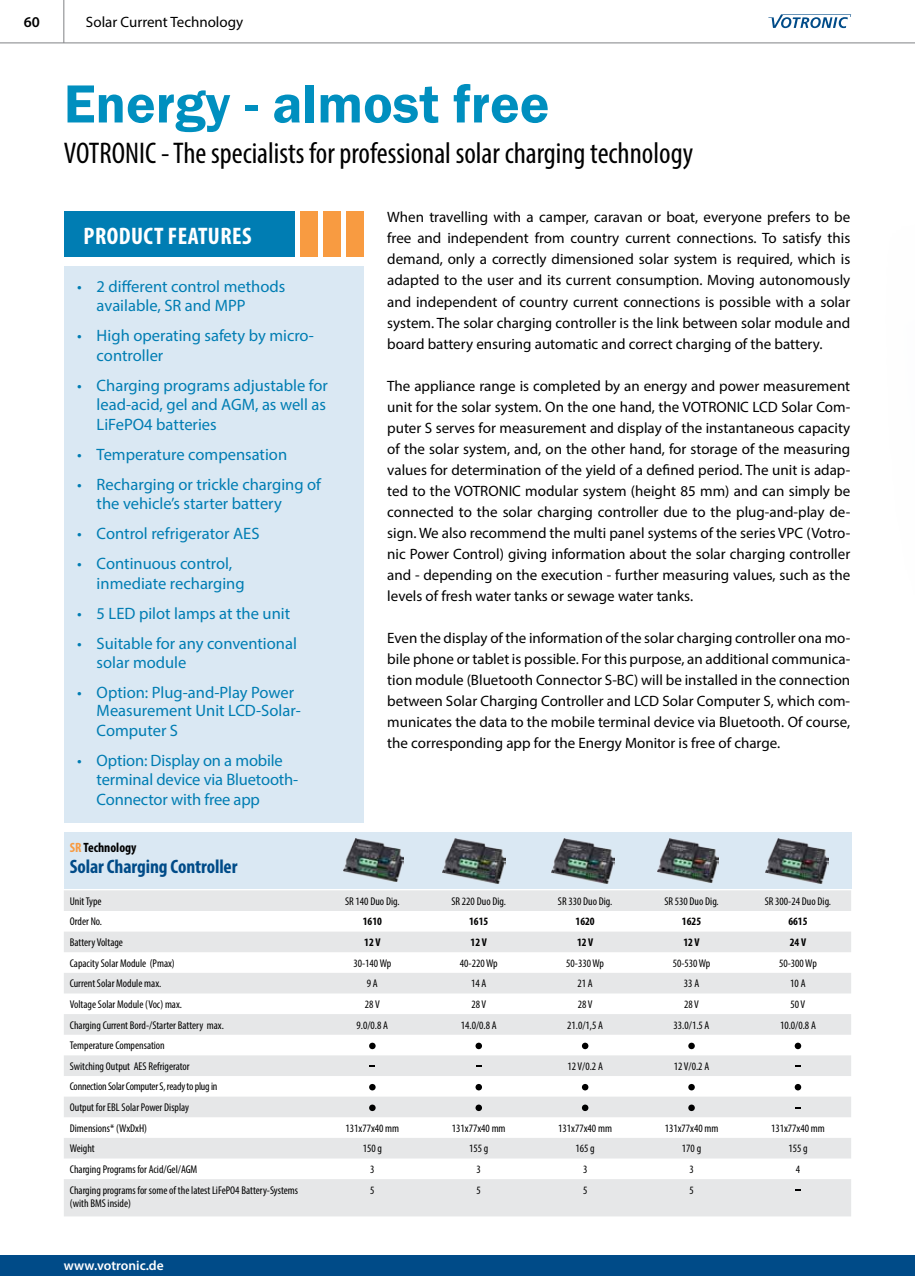
<style>
.page{position:relative;width:915px;height:1276px;background:#fff}
.page>*{position:absolute;margin:0;border:0;box-sizing:border-box;transform-origin:0 0}
.t1{font:600 55.5px "Franklin Gothic";color:#008fbf}
.t2{font:condensed 30px "Myriad Pro";color:#000}
.t3{font:700 condensed 24px "Myriad Pro";letter-spacing:.02em;color:#fff}
.t4{font:700 condensed 19.5px "Myriad Pro";letter-spacing:-.005em;color:#004b88}
.t5{font:16.5px/19.5px "Myriad Pro";color:#007db3}
.t6{font:15px/21px "Myriad Pro";color:#000;text-align:justify}
.t7{font:600 15px "Myriad Pro";color:#000}
.t8{font:600 13.5px "Myriad Pro";color:#fff}
.t9{font:700 condensed 13.5px "Myriad Pro";color:#000}
.t10{font:condensed 11.25px/20.5px "Myriad Pro";color:#000}
.t11{font:700 condensed 11.25px "Myriad Pro";color:#000}
.s1{color:#f89b41}
</style>
<div class="page">
<div style="left:0;top:1254px;width:914px;height:22px;background:#004b88"></div>
<hr style="left:0;top:43px;width:914px;height:1px;background:#808285">
<hr style="left:64px;top:0;width:1px;height:43px;background:#808285">
<svg style="left:768px;top:14px;width:82px;height:14px"></svg>
<div style="left:64px;top:267px;width:299px;height:556px;background:#dae8f3"></div>
<div style="left:64px;top:211px;width:231px;height:45px;background:#007db3"></div>
<div style="left:301px;top:211px;width:17px;height:45px;background:#f89b41"></div>
<div style="left:323px;top:211px;width:17px;height:45px;background:#f89b41"></div>
<div style="left:346px;top:211px;width:17px;height:45px;background:#f89b41"></div>
<div style="left:64px;top:832px;width:786px;height:56px;background:#dae8f3"></div>
<svg style="left:64px;top:890px;width:786px;height:326px;fill:#e6e7e8"></svg>
<svg style="left:369px;top:1042px;width:6px;height:7px"></svg>
<svg style="left:475px;top:1042px;width:7px;height:7px"></svg>
<svg style="left:581px;top:1042px;width:7px;height:7px"></svg>
<svg style="left:688px;top:1042px;width:6px;height:7px"></svg>
<svg style="left:794px;top:1042px;width:6px;height:7px"></svg>
<svg style="left:369px;top:1084px;width:6px;height:6px"></svg>
<svg style="left:475px;top:1084px;width:7px;height:6px"></svg>
<svg style="left:581px;top:1084px;width:7px;height:6px"></svg>
<svg style="left:688px;top:1084px;width:6px;height:6px"></svg>
<svg style="left:794px;top:1084px;width:6px;height:6px"></svg>
<svg style="left:369px;top:1104px;width:6px;height:7px"></svg>
<svg style="left:475px;top:1104px;width:7px;height:7px"></svg>
<svg style="left:581px;top:1104px;width:7px;height:7px"></svg>
<svg style="left:688px;top:1104px;width:6px;height:7px"></svg>
<img style="left:343px;top:838px;width:60px;height:44px">
<img style="left:442px;top:838px;width:63px;height:45px">
<img style="left:551px;top:838px;width:63px;height:46px">
<img style="left:657px;top:838px;width:61px;height:44px">
<img style="left:765px;top:839px;width:62px;height:45px">
<p class="t7" style="left:24px;top:12px;width:18px">60</p>
<p class="t6" style="left:86px;top:11px;width:159px">Solar Current Technology</p>
<h1 class="t1" style="left:64px;top:70px;width:487px">Energy - almost free</h1>
<h2 class="t2" style="left:64px;top:135px;width:630px">VOTRONIC - The specialists for professional solar charging technology</h2>
<h3 class="t3" style="left:84px;top:221px;width:169px">PRODUCT FEATURES</h3>
<p class="t5" style="left:97px;top:276px;width:190px;text-indent:-20px">• 2 different control methods available, SR and MPP</p>
<p class="t5" style="left:97px;top:326px;width:219px;text-indent:-20px">• High operating safety by micro&shy;controller</p>
<p class="t5" style="left:97px;top:375px;width:233px;text-align:justify;text-indent:-20px">• Charging programs adjustable for lead-acid, gel and AGM, as well as LiFePO4 batteries</p>
<p class="t5" style="left:77px;top:444px;width:211px">• Temperature compensation</p>
<p class="t5" style="left:97px;top:474px;width:226px;text-indent:-20px">• Recharging or trickle charging of the vehicle’s starter battery</p>
<p class="t5" style="left:77px;top:524px;width:184px">• Control refrigerator AES</p>
<p class="t5" style="left:97px;top:554px;width:149px;text-indent:-20px">• Continuous control, inmediate recharging</p>
<p class="t5" style="left:77px;top:603px;width:214px">• 5 LED pilot lamps at the unit</p>
<p class="t5" style="left:97px;top:633px;width:202px;text-indent:-20px">• Suitable for any conventional solar module</p>
<p class="t5" style="left:97px;top:683px;width:205px;line-height:18px;text-indent:-20px">• Option: Plug-and-Play Power<br>Measurement Unit LCD-Solar-</p>
<p class="t5" style="left:97px;top:720px;width:83px">Computer S</p>
<p class="t5" style="left:97px;top:750px;width:203px;text-indent:-20px">• Option: Display on a mobile terminal device via Bluetooth-<br>Connector with free app</p>
<p class="t9" style="left:70px;top:839px;width:68px"><span class="s1">SR</span> Technology</p>
<h3 class="t4" style="left:70px;top:854px;width:169px">Solar Charging Controller</h3>
<p class="t6" style="left:387px;top:207px;width:464px">When travelling with a camper, caravan or boat, everyone prefers to be free and independent from country current connections. To satisfy this demand, only a correctly dimensioned solar system is required, which is adapted to the user and its current consumption. Moving autonomously and independent of country current connections is possible with a solar system. The solar charging controller is the link between solar module and board battery ensuring automatic and correct charging of the battery.</p>
<p class="t6" style="left:387px;top:375px;width:464px">The appliance range is completed by an energy and power measurement unit for the solar system. On the one hand, the VOTRONIC LCD Solar Com&shy;puter S serves for measurement and display of the instantaneous capacity of the solar system, and, on the other hand, for storage of the measuring values for determination of the yield of a defined period. The unit is adap&shy;ted to the VOTRONIC modular system (height 85 mm) and can simply be connected to the solar charging controller due to the plug-and-play de&shy;sign. We also recommend the multi panel systems of the series VPC (Votro&shy;nic Power Control) giving information about the solar charging controller and - depending on the execution - further measuring values, such as the levels of fresh water tanks or sewage water tanks.</p>
<p class="t6" style="left:387px;top:627px;width:464px">Even the display of the information of the solar charging controller ona mo&shy;bile phone or tablet is possible. For this purpose, an additional communica&shy;tion module (Bluetooth Connector S-BC) will be installed in the connection between Solar Charging Controller and LCD Solar Computer S, which com&shy;municates the data to the mobile terminal device via Bluetooth. Of course, the corresponding app for the Energy Monitor is free of charge.</p>
<p class="t10" style="left:70px;top:890px;width:33px">Unit Type</p>
<p class="t10" style="left:345px;top:890px;width:56px">SR 140 Duo Dig.</p>
<p class="t10" style="left:451px;top:890px;width:56px">SR 220 Duo Dig.</p>
<p class="t10" style="left:557px;top:890px;width:56px">SR 330 Duo Dig.</p>
<p class="t10" style="left:664px;top:890px;width:56px">SR 530 Duo Dig.</p>
<p class="t10" style="left:764px;top:890px;width:68px">SR 300-24 Duo Dig.</p>
<p class="t10" style="left:70px;top:911px;width:34px">Order No.</p>
<p class="t11" style="left:362px;top:914px;width:21px">1610</p>
<p class="t11" style="left:469px;top:914px;width:21px">1615</p>
<p class="t11" style="left:575px;top:914px;width:21px">1620</p>
<p class="t11" style="left:681px;top:914px;width:21px">1625</p>
<p class="t11" style="left:788px;top:914px;width:21px">6615</p>
<p class="t10" style="left:70px;top:932px;width:55px">Battery Voltage</p>
<p class="t11" style="left:364px;top:935px;width:18px">12 V</p>
<p class="t11" style="left:470px;top:935px;width:18px">12 V</p>
<p class="t11" style="left:576px;top:935px;width:18px">12 V</p>
<p class="t11" style="left:683px;top:935px;width:18px">12 V</p>
<p class="t11" style="left:789px;top:935px;width:18px">24 V</p>
<p class="t10" style="left:70px;top:952px;width:106px">Capacity Solar Module (Pmax)</p>
<p class="t10" style="left:353px;top:952px;width:39px">30-140 Wp</p>
<p class="t10" style="left:459px;top:952px;width:39px">40-220 Wp</p>
<p class="t10" style="left:566px;top:952px;width:39px">50-330 Wp</p>
<p class="t10" style="left:672px;top:952px;width:39px">50-530 Wp</p>
<p class="t10" style="left:778px;top:952px;width:39px">50-300 Wp</p>
<p class="t10" style="left:70px;top:973px;width:93px">Current Solar Module max.</p>
<p class="t10" style="left:367px;top:973px;width:12px">9 A</p>
<p class="t10" style="left:471px;top:973px;width:17px">14 A</p>
<p class="t10" style="left:577px;top:973px;width:17px">21 A</p>
<p class="t10" style="left:683px;top:973px;width:17px">33 A</p>
<p class="t10" style="left:790px;top:973px;width:17px">10 A</p>
<p class="t10" style="left:70px;top:993px;width:114px">Voltage Solar Module (Voc) max.</p>
<p class="t10" style="left:365px;top:993px;width:16px">28 V</p>
<p class="t10" style="left:471px;top:993px;width:16px">28 V</p>
<p class="t10" style="left:577px;top:993px;width:16px">28 V</p>
<p class="t10" style="left:684px;top:993px;width:16px">28 V</p>
<p class="t10" style="left:790px;top:993px;width:16px">50 V</p>
<p class="t10" style="left:70px;top:1014px;width:155px">Charging Current Bord-/Starter Battery max.</p>
<p class="t10" style="left:356px;top:1014px;width:33px">9.0/0.8 A</p>
<p class="t10" style="left:460px;top:1014px;width:37px">14.0/0.8 A</p>
<p class="t10" style="left:567px;top:1014px;width:37px">21.0/1,5 A</p>
<p class="t10" style="left:673px;top:1014px;width:37px">33.0/1.5 A</p>
<p class="t10" style="left:779px;top:1014px;width:37px">10.0/0.8 A</p>
<p class="t10" style="left:70px;top:1035px;width:121px">Temperature Compensation<br>Switching Output AES Refrigerator</p>
<p class="t10" style="left:567px;top:1055px;width:37px">12 V/0.2 A</p>
<p class="t10" style="left:673px;top:1055px;width:37px">12 V/0.2 A</p>
<p class="t10" style="left:70px;top:1076px;width:149px">Connection Solar Computer S, ready to plug in<br>Output for EBL Solar Power Display<br>Dimensions* (WxDxH)</p>
<p class="t10" style="left:345px;top:1117px;width:55px">131x77x40 mm</p>
<p class="t10" style="left:452px;top:1117px;width:55px">131x77x40 mm</p>
<p class="t10" style="left:558px;top:1117px;width:55px">131x77x40 mm</p>
<p class="t10" style="left:664px;top:1117px;width:55px">131x77x40 mm</p>
<p class="t10" style="left:770px;top:1117px;width:55px">131x77x40 mm</p>
<p class="t10" style="left:70px;top:1138px;width:26px">Weight</p>
<p class="t10" style="left:362px;top:1138px;width:21px">150 g</p>
<p class="t10" style="left:469px;top:1138px;width:21px">155 g</p>
<p class="t10" style="left:575px;top:1138px;width:21px">165 g</p>
<p class="t10" style="left:681px;top:1138px;width:21px">170 g</p>
<p class="t10" style="left:788px;top:1138px;width:21px">155 g</p>
<p class="t10" style="left:70px;top:1158px;width:129px">Charging Programs for Acid/Gel/AGM</p>
<p class="t10" style="left:370px;top:1158px;width:6px">3</p>
<p class="t10" style="left:476px;top:1158px;width:6px">3</p>
<p class="t10" style="left:582px;top:1158px;width:6px">3</p>
<p class="t10" style="left:689px;top:1158px;width:6px">3</p>
<p class="t10" style="left:795px;top:1158px;width:6px">4</p>
<p class="t10" style="left:70px;top:1183px;width:230px;line-height:13.5px">Charging programs for some of the latest LiFePO4 Battery-Systems (with BMS inside)</p>
<p class="t10" style="left:370px;top:1179px;width:6px">5</p>
<p class="t10" style="left:476px;top:1179px;width:6px">5</p>
<p class="t10" style="left:583px;top:1179px;width:6px">5</p>
<p class="t10" style="left:689px;top:1179px;width:6px">5</p>
<p class="t8" style="left:64px;top:1256px;width:101px">www.votronic.de</p>
</div>
